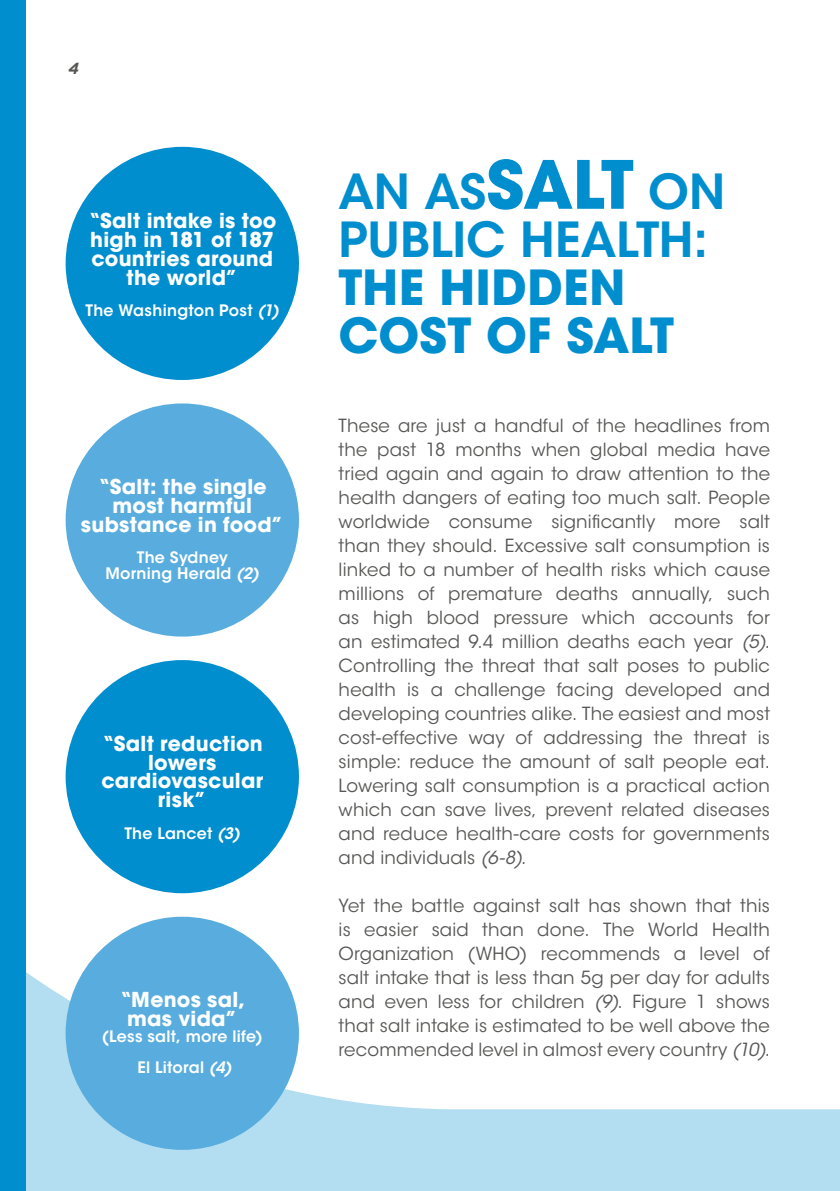
<style>
.page{position:relative;width:840px;height:1191px;background:#fff}
.page>*{position:absolute;margin:0;border:0;box-sizing:border-box;transform-origin:0 0}
.t1{font:600 48px/48px "ITC Avant Garde Std";letter-spacing:-.005em;color:#008ece}
.t2{font:700 48px/48px "ITC Avant Garde Std";letter-spacing:.005em;color:#008ece}
.t3{font:700 20.4px/18.8px "ITC Avant Garde Std";letter-spacing:.015em;color:#fff;text-align:center}
.t4{font:18px/24px "ITC Avant Garde Std";letter-spacing:.01em;color:#575756;text-align:justify}
.t5{font:italic 700 16px "Gotham";color:#575756}
.t6{font:600 15.8px/15.8px "ITC Avant Garde Std";letter-spacing:.02em;color:#fff;text-align:center}
.s1{font-style:italic}
.s2{font-weight:700;font-size:66px}
</style>
<div class="page">
<div style="left:0;top:0;width:26px;height:1191px;background:#008ece"></div>
<svg style="left:26px;top:958px;width:813px;height:233px"></svg>
<div style="left:66px;top:147px;width:233px;height:233px;background:#008ece;border-radius:50%"></div>
<div style="left:66px;top:403px;width:233px;height:233px;background:#58adde;border-radius:50%"></div>
<div style="left:66px;top:660px;width:233px;height:233px;background:#008ece;border-radius:50%"></div>
<div style="left:66px;top:916px;width:233px;height:233px;background:#58adde;border-radius:50%"></div>
<p class="t5" style="left:68px;top:59px;width:12px">4</p>
<p class="t3" style="left:88px;top:211px;width:190px">“Salt intake is too high in 181 of 187 countries around the world”</p>
<p class="t6" style="left:85px;top:303px;width:195px">The Washington Post <span class="s1">(1)</span></p>
<p class="t3" style="left:81px;top:477px;width:204px">“Salt: the single most harmful substance in food”</p>
<p class="t6" style="left:105px;top:549px;width:155px">The Sydney<br>Morning Herald <span class="s1">(2)</span></p>
<p class="t3" style="left:101px;top:733px;width:163px">“Salt reduction lowers cardiovascular risk”</p>
<p class="t6" style="left:124px;top:825px;width:117px">The Lancet <span class="s1">(3)</span></p>
<p class="t3" style="left:119px;top:990px;width:127px">“Menos sal, mas vida”</p>
<p class="t6" style="left:102px;top:1020px;width:162px;line-height:31.4px">(Less salt, more life)<br>El Litoral <span class="s1">(4)</span></p>
<h1 class="t1" style="left:338px;top:167px;width:388px">AN AS<span class="s2">SALT</span> ON<br>PUBLIC HEALTH:</h1>
<h1 class="t2" style="left:338px;top:263px;width:337px">THE HIDDEN<br>COST OF SALT</h1>
<p class="t4" style="left:338px;top:414px;width:432px">These are just a handful of the headlines from the past 18 months when global media have tried again and again to draw attention to the health dangers of eating too much salt. People worldwide consume significantly more salt than they should. Excessive salt consumption is linked to a number of health risks which cause millions of premature deaths annually, such as high blood pressure which accounts for an estimated 9.4 million deaths each year <span class="s1">(5)</span>.<br>Controlling the threat that salt poses to public health is a challenge facing developed and developing countries alike. The easiest and most cost-effective way of addressing the threat is simple: reduce the amount of salt people eat.<br>Lowering salt consumption is a practical action which can save lives, prevent related diseases and reduce health-care costs for governments and individuals <span class="s1">(6-8)</span>.</p>
<p class="t4" style="left:338px;top:894px;width:432px">Yet the battle against salt has shown that this is easier said than done. The World Health Organization (WHO) recommends a level of salt intake that is less than 5g per day for adults and even less for children <span class="s1">(9)</span>. Figure 1 shows that salt intake is estimated to be well above the recommended level in almost every country <span class="s1">(10)</span>.</p>
</div>
